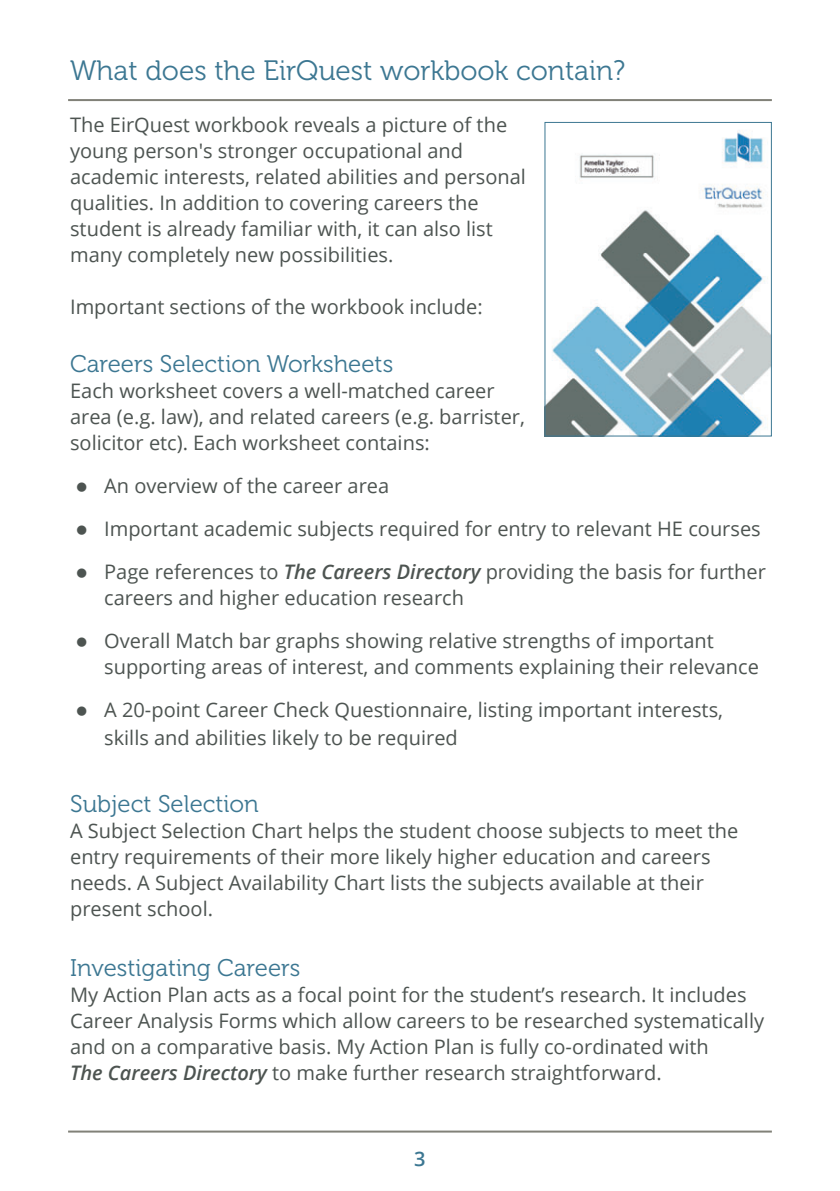
<style>
.page{position:relative;width:840px;height:1191px;background:#fff}
.page>*{position:absolute;margin:0;border:0;box-sizing:border-box;transform-origin:0 0}
.t1{font:28px "Museo 300";color:#3c7792}
.t2{font:24px "Museo 300";color:#3c7792}
.Normal_-_Bullets{font:20px/26px "Open Sans";color:#4d5451}
.Page_Number{font:600 20px "Open Sans";color:#3c7792}
.s1{font-weight:600;font-style:italic}
</style>
<div class="page">
<hr style="left:68px;top:99px;width:703px;height:2px;background:#818178">
<hr style="left:68px;top:1130px;width:703px;height:2px;background:#818178">
<img style="left:546px;top:130px;width:223px;height:304px">
<div style="left:544px;top:122px;width:227px;height:314px;border:1px solid #3c7792"></div>
<p class="t1" style="left:70px;top:55px;width:556px">What does the EirQuest workbook contain?</p>
<p class="Normal_-_Bullets" style="left:70px;top:111px;width:457px">The EirQuest workbook reveals a picture of the young person's stronger occupational and academic interests, related abilities and personal qualities. In addition to covering careers the student is already familiar with, it can also list many completely new possibilities.</p>
<p class="Normal_-_Bullets" style="left:70px;top:293px;width:414px">Important sections of the workbook include:</p>
<p class="t2" style="left:70px;top:351px;width:324px">Careers Selection Worksheets</p>
<p class="Normal_-_Bullets" style="left:70px;top:377px;width:456px">Each worksheet covers a well‑matched career area (e.g. law), and related careers (e.g. barrister, solicitor etc). Each worksheet contains:</p>
<p class="Normal_-_Bullets" style="left:76px;top:472px;width:315px">● An overview of the career area</p>
<p class="Normal_-_Bullets" style="left:76px;top:515px;width:686px">● Important academic subjects required for entry to relevant HE courses</p>
<p class="Normal_-_Bullets" style="left:104px;top:558px;width:663px;text-indent:-28px">● Page references to <span class="s1">The Careers Directory</span> providing the basis for further careers and higher education research</p>
<p class="Normal_-_Bullets" style="left:104px;top:627px;width:656px;text-indent:-28px">● Overall Match bar graphs showing relative strengths of important supporting areas of interest, and comments explaining their relevance</p>
<p class="Normal_-_Bullets" style="left:104px;top:695px;width:620px;line-height:28px;text-indent:-28px">● A 20-point Career Check Questionnaire, listing important interests, skills and abilities likely to be required</p>
<p class="t2" style="left:70px;top:790px;width:190px">Subject Selection</p>
<p class="Normal_-_Bullets" style="left:70px;top:816px;width:669px">A Subject Selection Chart helps the student choose subjects to meet the entry requirements of their more likely higher education and careers needs. A Subject Availability Chart lists the subjects available at their present school.</p>
<p class="t2" style="left:70px;top:954px;width:232px">Investigating Careers</p>
<p class="Normal_-_Bullets" style="left:70px;top:980px;width:695px">My Action Plan acts as a focal point for the student’s research. It includes Career Analysis Forms which allow careers to be researched systematically and on a comparative basis. My Action Plan is fully co-ordinated with<br><span class="s1">The Careers Directory</span> to make further research straightforward.</p>
<p class="Page_Number" style="left:414px;top:1145px;width:13px">3</p>
</div>
